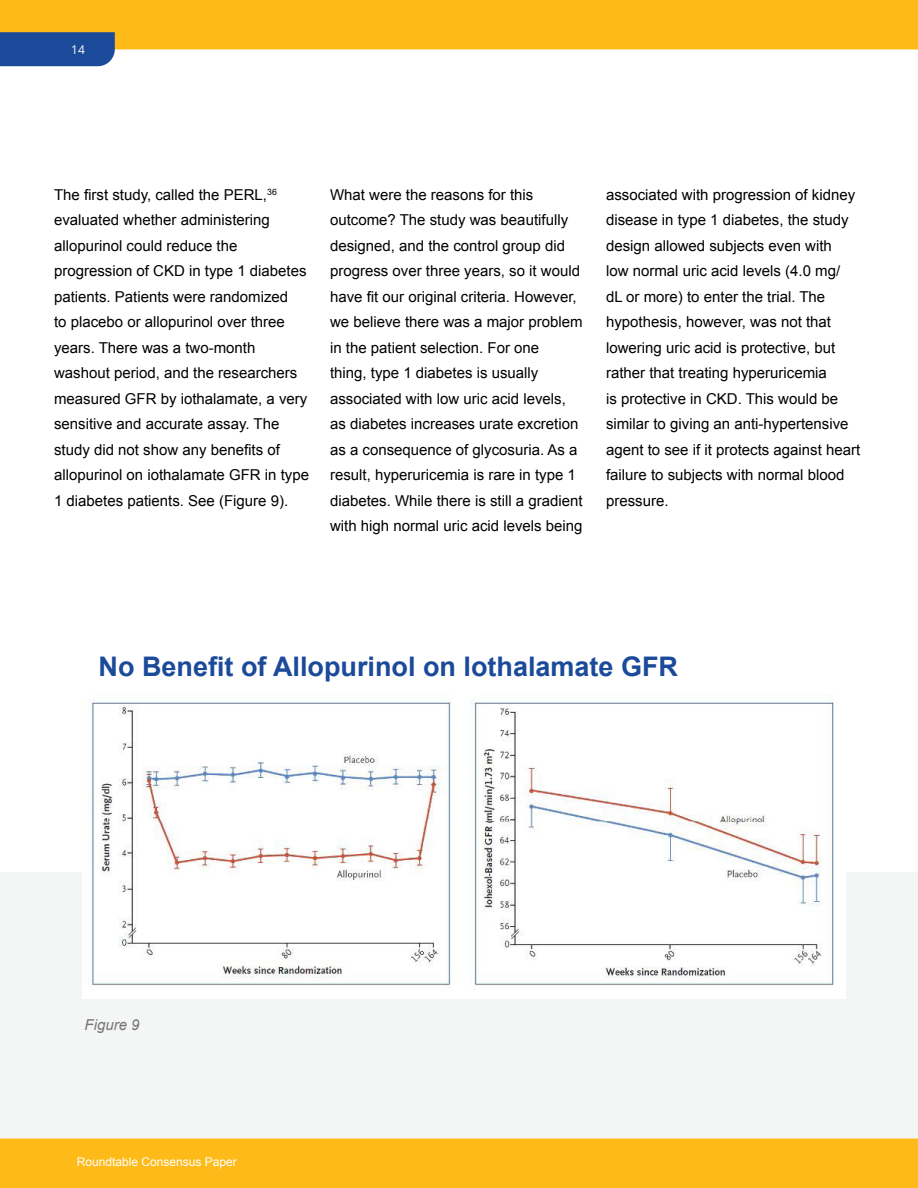
<style>
.page{position:relative;width:918px;height:1188px;background:#fff}
.page>*{position:absolute;margin:0;border:0;box-sizing:border-box;transform-origin:0 0}
.t1{font:700 27px "Arial";color:#1a4a99}
.t2{font:15px/25.5px "Arial";color:#000}
.t3{font:italic 15px "Arial";color:#777676}
.t4{font:12px "Arial";color:#fff}
.t5{font:12px "Open Sans";color:#fff}
</style>
<div class="page">
<div style="left:0;top:872px;width:918px;height:267px;background:#f4f5f5"></div>
<div style="left:0;top:0;width:918px;height:49px;background:#fdba19"></div>
<div style="left:0;top:1139px;width:918px;height:49px;background:#fdba19"></div>
<div style="left:0;top:32px;width:115px;height:34px;background:#1a4a99"></div>
<img style="left:83px;top:699px;width:763px;height:299px">
<p class="t5" style="left:71px;top:41px;width:15px">14</p>
<p class="t2" style="left:54px;top:182px;width:257px">The first study, called the PERL,<sup>36 </sup>evaluated whether administering allopurinol could reduce the progression of CKD in type 1 diabetes patients. Patients were randomized<br>to placebo or allopurinol over three years. There was a two-month washout period, and the researchers measured GFR by iothalamate, a very sensitive and accurate assay. The study did not show any benefits of allopurinol on iothalamate GFR in type 1 diabetes patients. See (Figure 9).</p>
<p class="t2" style="left:330px;top:182px;width:254px">What were the reasons for this outcome? The study was beautifully designed, and the control group did progress over three years, so it would have fit our original criteria. However, we believe there was a major problem in the patient selection. For one<br>thing, type 1 diabetes is usually associated with low uric acid levels, as diabetes increases urate excretion as a consequence of glycosuria. As a result, hyperuricemia is rare in type 1 diabetes. While there is still a gradient with high normal uric acid levels being</p>
<p class="t2" style="left:606px;top:182px;width:256px">associated with progression of kidney disease in type 1 diabetes, the study design allowed subjects even with<br>low normal uric acid levels (4.0 mg/ dL or more) to enter the trial. The hypothesis, however, was not that lowering uric acid is protective, but rather that treating hyperuricemia<br>is protective in CKD. This would be similar to giving an anti-hypertensive agent to see if it protects against heart failure to subjects with normal blood pressure.</p>
<h1 class="t1" style="left:99px;top:649px;width:581px">No Benefit of Allopurinol on lothalamate GFR</h1>
<p class="t3" style="left:85px;top:1015px;width:57px">Figure 9</p>
<p class="t4" style="left:77px;top:1154px;width:162px">Roundtable Consensus Paper</p>
</div>
